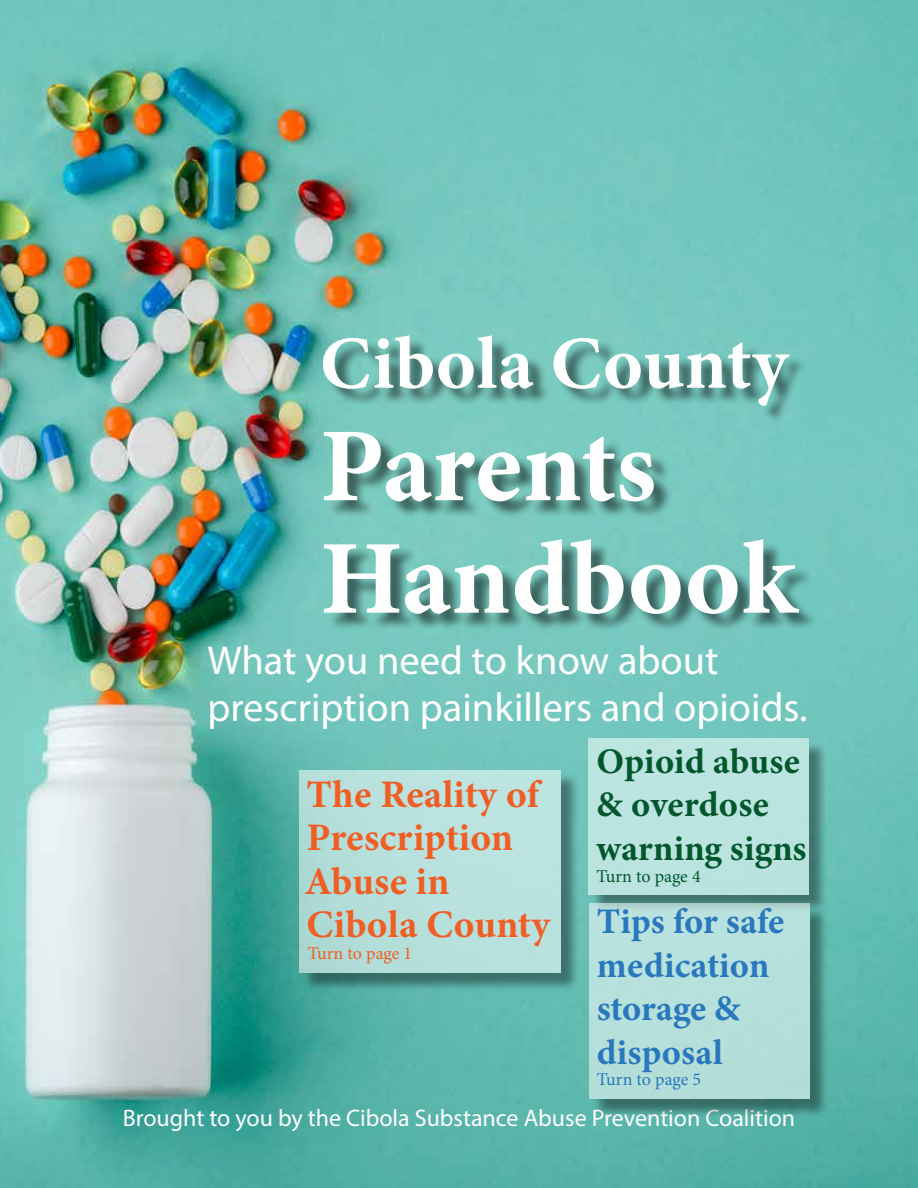
<style>
.page{position:relative;width:918px;height:1188px;background:#fff}
.page>*{position:absolute;margin:0;border:0;box-sizing:border-box;transform-origin:0 0}
.t1{font:105px/112.5px "Minion Variable Concept";letter-spacing:.025em;color:#fff}
.t2{font:75px "Minion Variable Concept";letter-spacing:.025em;color:#fff}
.t3{font:40.5px/46.5px "Myriad Pro";color:#fff}
.t4{font:39px/43.5px "Minion Variable Concept";letter-spacing:.025em;color:#f15e24}
.t5{font:36px/43.5px "Minion Variable Concept";letter-spacing:.02em;color:#2977bd}
.t6{font:36px/43.5px "Minion Variable Concept";letter-spacing:.025em;color:#02572d}
.t7{font:24px "Myriad Pro";color:#fff}
.t8{font:18px "Minion Pro";letter-spacing:-.005em;color:#f15e24}
.t9{font:18px "Minion Pro";letter-spacing:-.005em;color:#02572d}
.t10{font:18px "Minion Pro";letter-spacing:-.005em;color:#2977bd}
</style>
<div class="page">
<img style="left:0;top:0;width:918px;height:1188px">
<div style="left:326px;top:338px;width:492px;height:293px;background:#000;opacity:.52"></div>
<div style="left:302px;top:773px;width:278px;height:219px;background:#000;opacity:.75"></div>
<div style="left:300px;top:770px;width:261px;height:203px;background:#b9e1dd"></div>
<div style="left:591px;top:741px;width:237px;height:173px;background:#000;opacity:.75"></div>
<div style="left:589px;top:739px;width:220px;height:156px;background:#bbe3df"></div>
<div style="left:592px;top:906px;width:237px;height:212px;background:#000;opacity:.75"></div>
<div style="left:590px;top:903px;width:220px;height:196px;background:#b5e0db"></div>
<h2 class="t2" style="left:320px;top:311px;width:469px">Cibola County</h2>
<h1 class="t1" style="left:320px;top:409px;width:475px">Parents<br>Handbook</h1>
<p class="t3" style="left:207px;top:637px;width:602px">What you need to know about prescription painkillers and opioids.</p>
<p class="t4" style="left:306px;top:772px;width:244px">The Reality of<br>Prescription<br>Abuse in<br>Cibola County</p>
<p class="t8" style="left:308px;top:941px;width:106px">Turn to page 1</p>
<p class="t6" style="left:596px;top:739px;width:211px">Opioid abuse &amp; overdose warning signs</p>
<p class="t9" style="left:596px;top:864px;width:106px">Turn to page 4</p>
<p class="t5" style="left:597px;top:900px;width:188px">Tips for safe medication storage &amp; disposal</p>
<p class="t10" style="left:597px;top:1068px;width:106px">Turn to page 5</p>
<p class="t7" style="left:123px;top:1103px;width:674px">Brought to you by the Cibola Substance Abuse Prevention Coalition</p>
</div>
